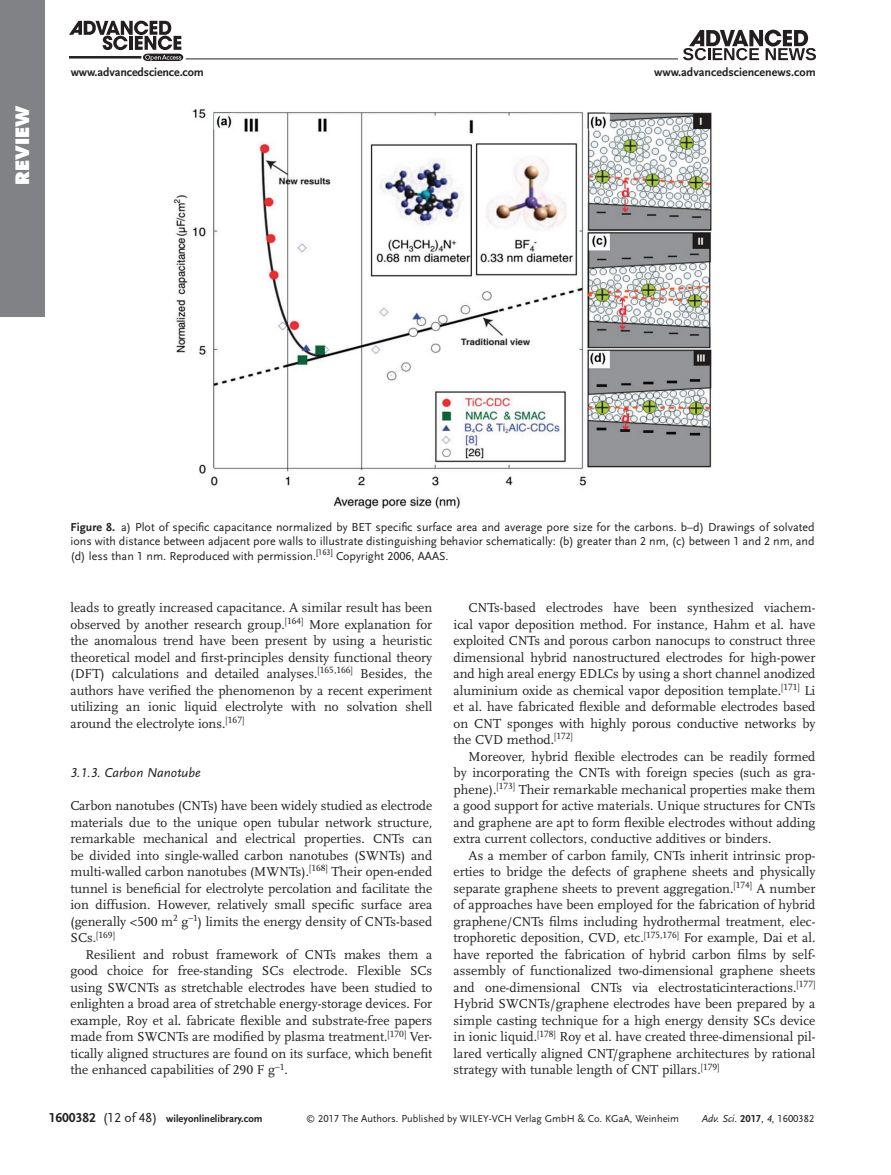
<style>
.page{position:relative;width:891px;height:1175px;background:#fff}
.page>*{position:absolute;margin:0;border:0;box-sizing:border-box;transform-origin:0 0}
.t1{font:800 18px "Futura";letter-spacing:.005em;color:#fff}
.t2{font:13.5px/16.5px "Scala LF";color:#231f20;text-align:justify}
.t3{font:italic 13.5px "Scala Sans LF";color:#231f20}
.t4{font:12px/14.2px "Scala Sans LF";color:#231f20;text-align:justify}
.t5{font:700 12px "Scala Sans LF";color:#231f20}
.t6{font:10.5px "Scala Sans LF";color:#231f20}
.t7{font:700 10.5px "Scala Sans LF";color:#231f20}
.t8{font:italic 10.5px "Scala Sans LF";color:#231f20}
.t9{font:9.45px "Scala LF";color:#231f20}
.s1{font-weight:700}
.s2{font-size:13.5px}
.s3{font-weight:400;font-size:13.5px}
.s4{font-size:9px}
.s5{font-weight:700;font-style:normal}
.s6{font-style:normal}
</style>
<div class="page">
<div style="left:0;top:0;width:45px;height:317px;background:#808285"></div>
<svg style="left:69px;top:21px;width:114px;height:40px"></svg>
<hr style="left:186px;top:59px;width:492px;height:1px;background:#231f20">
<svg style="left:683px;top:30px;width:133px;height:30px"></svg>
<img style="left:173px;top:108px;width:539px;height:401px">
<h1 class="t1" style="left:11px;top:185px;width:81px;rotate:-90deg">Review</h1>
<p class="t5" style="left:71px;top:65px;width:135px">www.advancedscience.com</p>
<p class="t5" style="left:654px;top:65px;width:163px">www.advancedsciencenews.com</p>
<p class="t4" style="left:71px;top:520px;width:746px"><span class="s1">Figure 8.</span> a) Plot of specific capacitance normalized by BET specific surface area and average pore size for the carbons. b–d) Drawings of solvated ions with distance between adjacent pore walls to illustrate distinguishing behavior schematically: (b) greater than 2 nm, (c) between 1 and 2 nm, and (d) less than 1 nm. Reproduced with permission.<sup>[163]</sup> Copyright 2006, AAAS.</p>
<p class="t2" style="left:71px;top:599px;width:363px">leads to greatly increased capacitance. A similar result has been observed by another research group.<sup>[164]</sup> More explanation for the anomalous trend have been present by using a heuristic theoretical model and first-principles density functional theory (DFT) calculations and detailed analyses.<sup>[165,166]</sup> Besides, the authors have verified the phenomenon by a recent experiment utilizing an ionic liquid electrolyte with no solvation shell around the electrolyte ions.<sup>[167]</sup></p>
<p class="t3" style="left:71px;top:765px;width:132px">3.1.3. Carbon Nanotube</p>
<p class="t2" style="left:70px;top:797px;width:363px">Carbon nanotubes (CNTs) have been widely studied as electrode materials due to the unique open tubular network structure, remarkable mechanical and electrical properties. CNTs can be divided into single-walled carbon nanotubes (SWNTs) and multi-walled carbon nanotubes (MWNTs).<sup>[168]</sup> Their open-ended tunnel is beneficial for electrolyte percolation and facilitate the ion diffusion. However, relatively small specific surface area (generally &lt;500 m<sup>2</sup> g<sup>–1</sup>) limits the energy density of CNTs-based</p>
<p class="t9" style="left:71px;top:929px;width:46px"><span class="s2">SCs.</span>[169]</p>
<p class="t2" style="left:70px;top:946px;width:363px;text-indent:15px">Resilient and robust framework of CNTs makes them a good choice for free-standing SCs electrode. Flexible SCs using SWCNTs as stretchable electrodes have been studied to enlighten a broad area of stretchable energy-storage devices. For example, Roy et al. fabricate flexible and substrate-free papers made from SWCNTs are modified by plasma treatment.<sup>[170]</sup> Ver&shy;tically aligned structures are found on its surface, which benefit the enhanced capabilities of 290 F g<sup>–1</sup>.</p>
<p class="t2" style="left:454px;top:599px;width:363px;text-indent:15px">CNTs-based electrodes have been synthesized viachem&shy;ical vapor deposition method. For instance, Hahm et al. have exploited CNTs and porous carbon nanocups to construct three dimensional hybrid nanostructured electrodes for high-power and high areal energy EDLCs by using a short channel anodized aluminium oxide as chemical vapor deposition template.<sup>[171]</sup> Li et al. have fabricated flexible and deformable electrodes based on CNT sponges with highly porous conductive networks by the CVD method.<sup>[172]</sup></p>
<p class="t2" style="left:454px;top:748px;width:363px;text-indent:15px">Moreover, hybrid flexible electrodes can be readily formed by incorporating the CNTs with foreign species (such as gra&shy;phene).<sup>[173]</sup> Their remarkable mechanical properties make them a good support for active materials. Unique structures for CNTs and graphene are apt to form flexible electrodes without adding extra current collectors, conductive additives or binders.</p>
<p class="t2" style="left:454px;top:847px;width:363px;text-indent:15px">As a member of carbon family, CNTs inherit intrinsic prop&shy;erties to bridge the defects of graphene sheets and physically separate graphene sheets to prevent aggregation.<sup>[174]</sup> A number of approaches have been employed for the fabrication of hybrid graphene/CNTs films including hydrothermal treatment, elec&shy;trophoretic deposition, CVD, etc.<sup>[175,176]</sup> For example, Dai et al. have reported the fabrication of hybrid carbon films by self&shy;assembly of functionalized two-dimensional graphene sheets and one-dimensional CNTs via electrostaticinteractions.<sup>[177] </sup>Hybrid SWCNTs/graphene electrodes have been prepared by a simple casting technique for a high energy density SCs device in ionic liquid.<sup>[178]</sup> Roy et al. have created three-dimensional pil&shy;lared vertically aligned CNT/graphene architectures by rational strategy with tunable length of CNT pillars.<sup>[179]</sup></p>
<p class="t7" style="left:49px;top:1113px;width:216px"><span class="s2">1600382</span> <span class="s3">(12 of 48)</span> wileyonlinelibrary.com</p>
<p class="t6" style="left:306px;top:1113px;width:374px"><span class="s4">©</span> 2017 The Authors. Published by WILEY-VCH Verlag GmbH &amp; Co. KGaA, Weinheim</p>
<p class="t8" style="left:702px;top:1113px;width:114px">Adv. Sci. <span class="s5">2017</span><span class="s6">,</span> 4<span class="s6">, 1600382</span></p>
</div>
